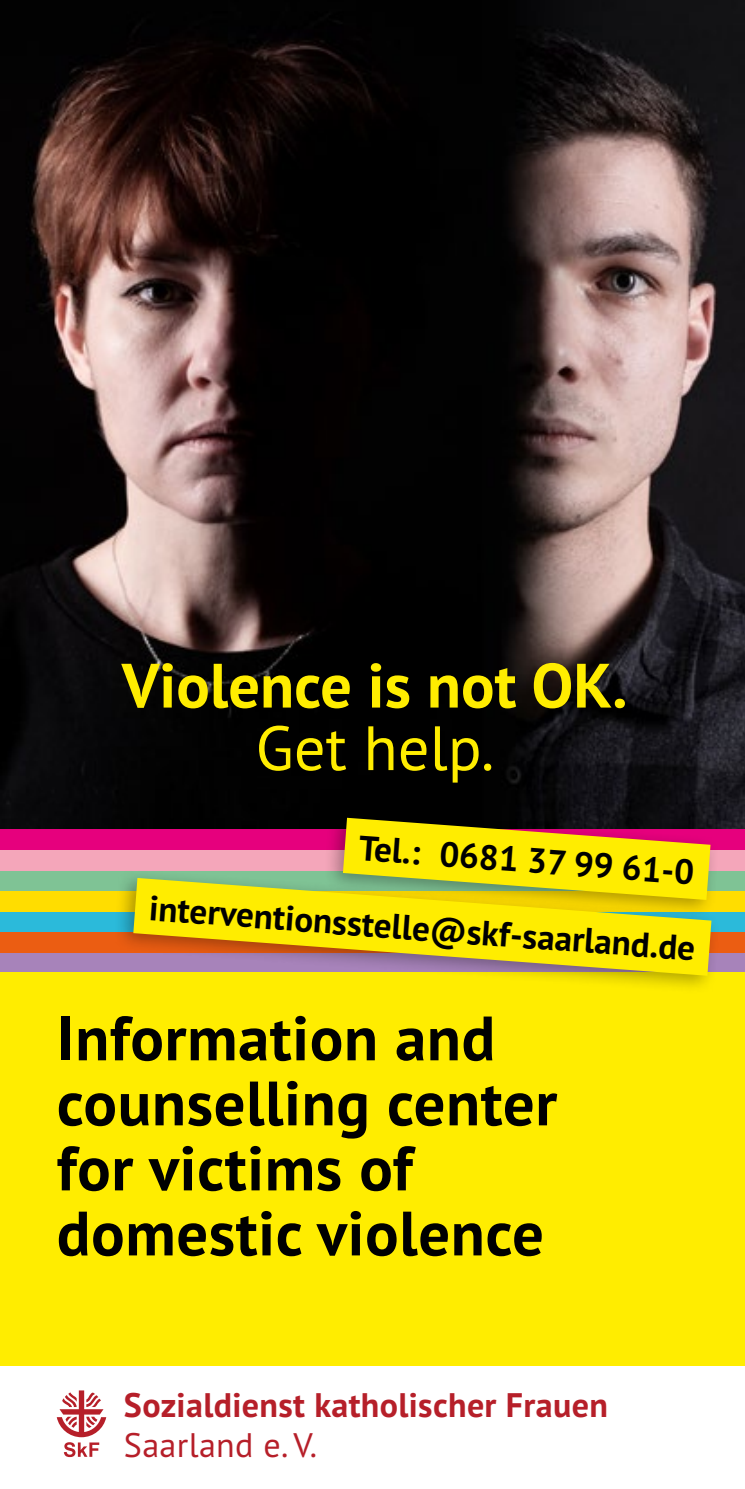
<style>
.page{position:relative;width:745px;height:1489px;background:#fff}
.page>*{position:absolute;margin:0;border:0;box-sizing:border-box;transform-origin:0 0}
.t1{font:700 62.5px/65px "PT Sans Pro";letter-spacing:.01em;color:#000}
.t2{font:700 62.5px "PT Sans Pro";color:#ffed00}
.t3{font:62.5px "PT Sans Pro";color:#ffed00}
.t4{font:700 35px/75px "PT Sans Pro";color:#000;text-align:right}
.t5{font:700 34px "PT Sans Pro";letter-spacing:.01em;color:#b61f29}
.t6{font:34px "PT Sans Pro";letter-spacing:.01em;color:#b61f29}
</style>
<div class="page">
<img style="left:0;top:0;width:744px;height:829px">
<div style="left:0;top:831px;width:744px;height:534px;background:#ffed00"></div>
<svg style="left:57px;top:1390px;width:49px;height:66px"></svg>
<div style="left:0;top:850px;width:744px;height:20px;background:#f4a6ba"></div>
<div style="left:0;top:870px;width:744px;height:21px;background:#7fc395"></div>
<div style="left:0;top:829px;width:744px;height:21px;background:#e6007d"></div>
<div style="left:0;top:911px;width:744px;height:21px;background:#2bbada"></div>
<div style="left:0;top:891px;width:744px;height:20px;background:#fd0"></div>
<div style="left:0;top:932px;width:744px;height:21px;background:#eb5d12"></div>
<div style="left:0;top:953px;width:744px;height:18px;background:#a783ba"></div>
<div style="left:322px;top:807px;width:397px;height:112px;background:#000;opacity:.32"></div>
<svg style="left:343px;top:817px;width:367px;height:50px;background:#ccaa0d"></svg>
<div style="left:113px;top:867px;width:607px;height:127px;background:#000;opacity:.32"></div>
<svg style="left:133px;top:877px;width:578px;height:98px;fill:#ffed00"></svg>
<p class="t2" style="left:122px;top:644px;width:507px">Violence is not OK.</p>
<p class="t3" style="left:255px;top:707px;width:240px">Get help.</p>
<p class="t4" style="left:157px;top:795px;width:548px;rotate:4deg">Tel.: 0681 37 99 61-0 interventionsstelle@skf-saarland.de</p>
<p class="t1" style="left:57px;top:1004px;width:501px">Information and counselling center for victims of domestic violence</p>
<p class="t5" style="left:124px;top:1382px;width:485px">Sozialdienst katholischer Frauen</p>
<p class="t6" style="left:124px;top:1422px;width:195px">Saarland e. V.</p>
</div>
